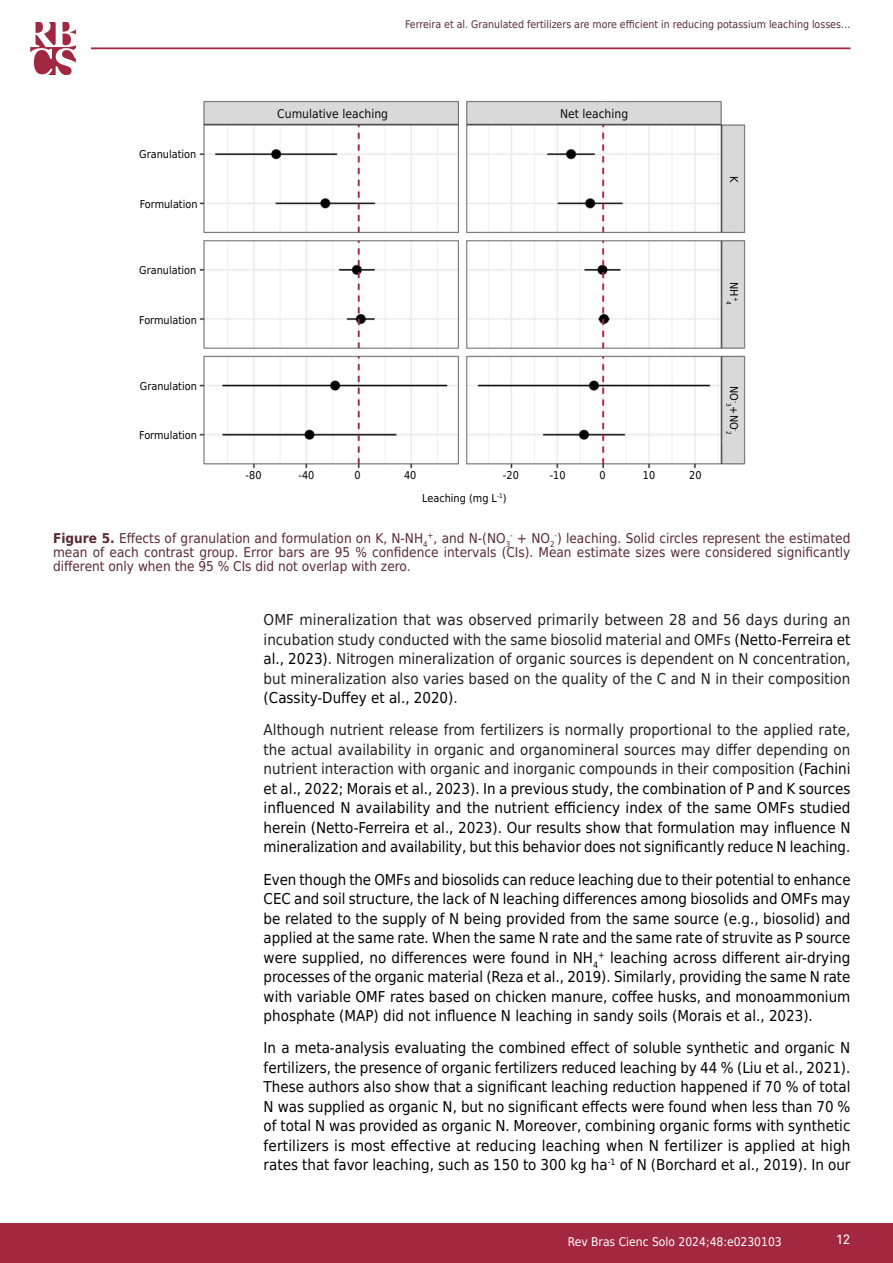
<style>
.page{position:relative;width:893px;height:1263px;background:#fff}
.page>*{position:absolute;margin:0;border:0;box-sizing:border-box;transform-origin:0 0}
.Texto__EN{font:15px/19.5px "DejaVu Sans Condensed";color:#000;text-align:justify}
.Texto__EN-2{font:15px/19.5px "DejaVu Sans Condensed";color:#231f20;text-align:justify}
.Tabela_Figura_Título{font:13.5px/14.2px "DejaVu Sans Condensed";color:#582931;text-align:justify}
.t1{font:13.5px "Akkurat Pro";color:#fff}
.t2{font:12px "DejaVu Sans Condensed";color:#fff}
.t3{font:12px "DejaVu Sans Condensed";color:#0b0b0b}
.t4{font:10.8px "DejaVu Sans Condensed";color:#000}
.t5{font:10.5px "DejaVu Sans Condensed";color:#582931}
.t6{font:6.3px "DejaVu Sans Condensed";color:#000}
.s1{font-weight:700}
.s2{color:#000}
.s3{color:#231f20}
</style>
<div class="page">
<div style="left:0;top:1223px;width:893px;height:40px;background:#a22842"></div>
<hr style="left:91px;top:47px;width:759px;height:2px;background:#a22842">
<svg style="left:30px;top:22px;width:46px;height:52px"></svg>
<img style="left:199px;top:101px;width:547px;height:379px">
<p class="t5" style="left:405px;top:16px;width:447px">Ferreira et al. Granulated fertilizers are more efficient in reducing potassium leaching losses…</p>
<p class="t4" style="left:139px;top:146px;width:59px">Granulation</p>
<p class="t4" style="left:140px;top:195px;width:59px">Formulation</p>
<p class="t4" style="left:139px;top:262px;width:59px">Granulation</p>
<p class="t4" style="left:139px;top:311px;width:59px">Formulation</p>
<p class="t4" style="left:140px;top:377px;width:59px">Granulation</p>
<p class="t4" style="left:139px;top:426px;width:59px">Formulation</p>
<p class="t3" style="left:277px;top:104px;width:112px">Cumulative leaching</p>
<p class="t3" style="left:560px;top:104px;width:70px">Net leaching</p>
<p class="t4" style="left:743px;top:176px;width:8px;rotate:90deg">K</p>
<p class="t4" style="left:743px;top:282px;width:21px;rotate:90deg">NH<sup>+</sup></p>
<p class="t6" style="left:734px;top:301px;width:5px;rotate:90deg">4</p>
<p class="t4" style="left:246px;top:466px;width:17px">-80</p>
<p class="t4" style="left:299px;top:466px;width:17px">-40</p>
<p class="t4" style="left:355px;top:466px;width:8px">0</p>
<p class="t4" style="left:404px;top:466px;width:14px">40</p>
<p class="t4" style="left:503px;top:466px;width:17px">-20</p>
<p class="t4" style="left:550px;top:466px;width:17px">-10</p>
<p class="t4" style="left:600px;top:466px;width:8px">0</p>
<p class="t4" style="left:643px;top:466px;width:14px">10</p>
<p class="t4" style="left:689px;top:466px;width:14px">20</p>
<p class="t4" style="left:422px;top:489px;width:86px">Leaching (mg L<sup>-1</sup>)</p>
<p class="t4" style="left:743px;top:386px;width:47px;rotate:90deg">NO<sup>-</sup><sub>3</sub>+NO<sup>-</sup></p>
<p class="t6" style="left:734px;top:431px;width:5px;rotate:90deg">2</p>
<p class="Tabela_Figura_Título" style="left:53px;top:530px;width:799px"><span class="s1">Figure 5.</span> Effects of granulation and formulation on K, N-NH<sub>4</sub><sup>+</sup>, and N-(NO<sub>3</sub><sup>-</sup> + NO<sub>2</sub><sup>-</sup>) leaching. Solid circles represent the estimated mean of each contrast group. Error bars are 95 % confidence intervals (CIs). Mean estimate sizes were considered significantly different only when the 95 % CIs did not overlap with zero.</p>
<p class="Texto__EN-2" style="left:264px;top:610px;width:588px">OMF mineralization that was observed primarily between 28 and 56 days during an incubation study conducted with the same biosolid material and OMFs <span class="s2">(Netto-Ferreira et al., 2023)</span>. Nitrogen mineralization of organic sources is dependent on N concentration, but mineralization also varies based on the quality of the C and N in their composition <span class="s2">(Cassity-Duffey et al., 2020)</span>.</p>
<p class="Texto__EN" style="left:264px;top:720px;width:588px"><span class="s3">Although nutrient release from fertilizers is normally proportional to the applied rate, the actual availability in organic and organomineral sources may differ depending on nutrient interaction with organic and inorganic compounds in their composition</span> (Fachini et al., 2022; Morais et al., 2023). In a previous study, the combination of P and K sources influenced N availability and the nutrient efficiency index of the same OMFs studied herein (Netto-Ferreira et al., 2023). Our results show that formulation may influence N mineralization and availability, but this behavior does not significantly reduce N leaching.</p>
<p class="Texto__EN" style="left:264px;top:869px;width:588px">Even though the OMFs and biosolids can reduce leaching due to their potential to enhance CEC and soil structure, the lack of N leaching differences among biosolids and OMFs may be related to the supply of N being provided from the same source (e.g., biosolid) and applied at the same rate. When the same N rate and the same rate of struvite as P source were supplied, no differences were found in NH<sub>4</sub><sup>+</sup> leaching across different air-drying processes of the organic material (Reza et al., 2019). Similarly, providing the same N rate with variable OMF rates based on chicken manure, coffee husks, and monoammonium phosphate (MAP) did not influence N leaching in sandy soils (Morais et al., 2023).</p>
<p class="Texto__EN" style="left:264px;top:1038px;width:588px">In a meta-analysis evaluating the combined effect of soluble synthetic and organic N fertilizers, the presence of organic fertilizers reduced leaching by 44 % (Liu et al., 2021).<br>These authors also show that a significant leaching reduction happened if 70 % of total N was supplied as organic N, but no significant effects were found when less than 70 % of total N was provided as organic N. Moreover, combining organic forms with synthetic fertilizers is most effective at reducing leaching when N fertilizer is applied at high rates that favor leaching, such as 150 to 300 kg ha<sup>-1</sup> of N (Borchard et al., 2019). In our</p>
<p class="t2" style="left:568px;top:1231px;width:215px">Rev Bras Cienc Solo 2024;48:e0230103</p>
<p class="t1" style="left:836px;top:1231px;width:16px">12</p>
</div>
